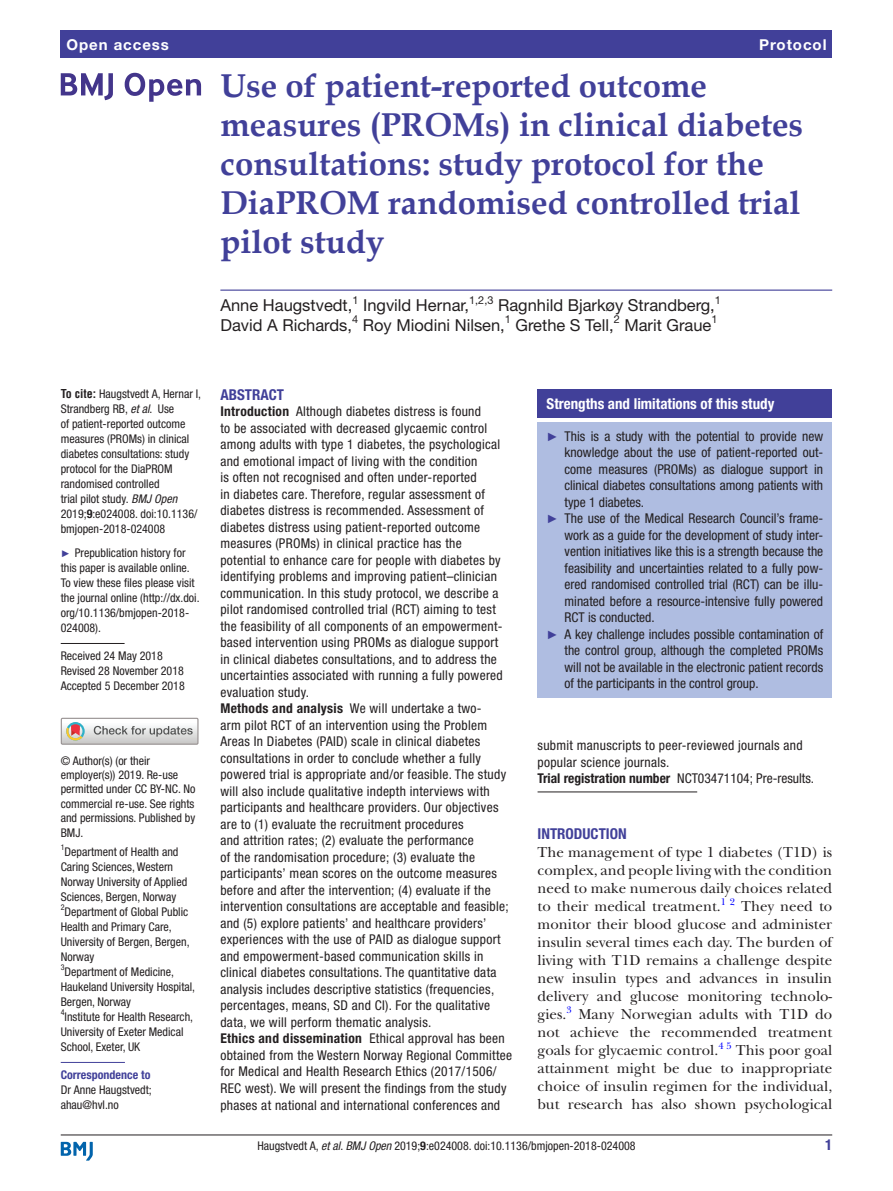
<style>
.page{position:relative;width:893px;height:1191px;background:#fff}
.page>*{position:absolute;margin:0;border:0;box-sizing:border-box;transform-origin:0 0}
.t1{font:700 33px/39px "Book Antiqua";color:#414099}
.t2{font:16.5px "Helvetica Neue LT Std";color:#231f20}
.t3{font:15px/18px "New Baskerville";color:#231f20;text-align:justify}
.t4{font:700 condensed 15px "Helvetica Neue LT Std";color:#fff}
.t5{font:700 condensed 15px "Helvetica Neue LT Std";color:#414099}
.t6{font:700 15px "Helvetica Neue LT Std";letter-spacing:.065em;color:#fff}
.t7{font:condensed 13.5px/16.5px "Helvetica Neue LT Std";letter-spacing:.02em;color:#231f20}
.t8{font:condensed 13.5px "Helvetica Neue LT Std";color:#231f20}
.t9{font:condensed 12px/15px "Helvetica Neue LT Std";color:#231f20}
.t10{font:700 condensed 12px "Helvetica Neue LT Std";color:#414099}
.t11{font:10.95px "Helvetica Neue LT Std";color:#231f20}
.t12{font:9.9px "New Baskerville";color:#00f}
.t13{font:condensed 7.95px "Helvetica Neue LT Std";color:#231f20}
.s1{font-family:"Helvetica LT Std";font-weight:700}
.s2{font-style:italic}
.s3{font-weight:700}
.s4{font-family:"Arial";font-stretch:normal;font-size:9.75px;color:#414099}
.s5{font-family:"Arial";font-stretch:normal;font-size:12px;color:#414099}
</style>
<div class="page">
<hr style="left:61px;top:1134px;width:771px;height:1px;background:#231f20">
<svg style="left:61px;top:1141px;width:32px;height:19px"></svg>
<div style="left:61px;top:31px;width:771px;height:27px;background:#414099"></div>
<hr style="left:220px;top:289px;width:612px;height:2px;background:#414099">
<hr style="left:61px;top:643px;width:64px;height:1px;background:#231f20">
<hr style="left:61px;top:1062px;width:64px;height:1px;background:#414099">
<svg style="left:61px;top:73px;width:52px;height:27px"></svg>
<svg style="left:125px;top:73px;width:76px;height:29px"></svg>
<div style="left:61px;top:717px;width:138px;height:27px;border:1px solid #969090"></div>
<svg style="left:61px;top:718px;width:137px;height:26px"></svg>
<hr style="left:538px;top:791px;width:159px;height:1px;background:#231f20">
<div style="left:538px;top:389px;width:294px;height:29px;background:#414099"></div>
<div style="left:538px;top:422px;width:294px;height:275px;background:#afbde1"></div>
<p class="t6" style="left:66px;top:35px;width:104px">Open access</p>
<p class="t6" style="left:759px;top:35px;width:69px">Protocol</p>
<h1 class="t1" style="left:220px;top:66px;width:584px">Use of patient-reported outcome measures (PROMs) in clinical diabetes consultations: study protocol for the<br>DiaPROM randomised controlled trial pilot study</h1>
<p class="t2" style="left:220px;top:296px;width:134px">Anne Haugstvedt,</p>
<p class="t11" style="left:352px;top:293px;width:8px">1</p>
<p class="t2" style="left:363px;top:296px;width:108px">Ingvild Hernar,</p>
<p class="t11" style="left:469px;top:293px;width:26px">1,2,3</p>
<p class="t2" style="left:498px;top:296px;width:218px">Ragnhild Bjarkøy Strandberg,</p>
<p class="t11" style="left:715px;top:293px;width:8px">1</p>
<p class="t2" style="left:220px;top:315px;width:133px">David A Richards,</p>
<p class="t11" style="left:352px;top:313px;width:8px">4</p>
<p class="t2" style="left:363px;top:315px;width:144px">Roy Miodini Nilsen,</p>
<p class="t11" style="left:505px;top:313px;width:8px">1</p>
<p class="t2" style="left:516px;top:315px;width:100px">Grethe S Tell,</p>
<p class="t11" style="left:614px;top:313px;width:8px">2</p>
<p class="t2" style="left:624px;top:315px;width:89px">Marit Graue</p>
<p class="t11" style="left:711px;top:313px;width:8px">1</p>
<p class="t9" style="left:61px;top:386px;width:142px"><span class="s1">To cite:</span> Haugstvedt A, Hernar I,<br>Strandberg RB, <span class="s2">et al</span>. Use<br>of patient-reported outcome measures (PROMs) in clinical diabetes consultations: study protocol for the DiaPROM randomised controlled<br>trial pilot study. <span class="s2">BMJ Open<br></span>2019;<span class="s3">9</span>:e024008. doi:10.1136/ bmjopen-2018-024008</p>
<p class="t9" style="left:61px;top:545px;width:140px"><span class="s4">►</span> Prepublication history for this paper is available online.<br>To view these files please visit the journal online (http://dx.doi. org/10.1136/bmjopen-2018-<br>024008).</p>
<p class="t9" style="left:61px;top:648px;width:126px">Received 24 May 2018<br>Revised 28 November 2018<br>Accepted 5 December 2018</p>
<p class="t9" style="left:61px;top:753px;width:136px;line-height:14.4px">© Author(s) (or their employer(s)) 2019. Re-use permitted under CC BY-NC. No commercial re-use. See rights and permissions. Published by<br>BMJ.</p>
<p class="t13" style="left:61px;top:843px;width:5px">1</p>
<p class="t9" style="left:61px;top:844px;width:128px;text-indent:4px">Department of Health and<br>Caring Sciences, Western<br>Norway University of Applied<br>Sciences, Bergen, Norway</p>
<p class="t13" style="left:61px;top:903px;width:5px">2</p>
<p class="t9" style="left:61px;top:904px;width:130px;text-indent:4px">Department of Global Public<br>Health and Primary Care,<br>University of Bergen, Bergen,<br>Norway</p>
<p class="t13" style="left:61px;top:963px;width:5px">3</p>
<p class="t9" style="left:61px;top:964px;width:136px;text-indent:4px">Department of Medicine,<br>Haukeland University Hospital,<br>Bergen, Norway<br><sup>4</sup>Institute for Health Research,<br>University of Exeter Medical<br>School, Exeter, UK</p>
<p class="t10" style="left:61px;top:1067px;width:91px">Correspondence to</p>
<p class="t9" style="left:61px;top:1082px;width:93px">Dr Anne Haugstvedt; ahau@hvl.no</p>
<p class="t5" style="left:220px;top:385px;width:65px">Abstract</p>
<p class="t7" style="left:220px;top:403px;width:293px"><span class="s3">Introduction</span> Although diabetes distress is found<br>to be associated with decreased glycaemic control among adults with type 1 diabetes, the psychological and emotional impact of living with the condition<br>is often not recognised and often under-reported<br>in diabetes care. Therefore, regular assessment of diabetes distress is recommended. Assessment of diabetes distress using patient-reported outcome measures (PROMs) in clinical practice has the<br>potential to enhance care for people with diabetes by identifying problems and improving patient–clinician communication. In this study protocol, we describe a pilot randomised controlled trial (RCT) aiming to test the feasibility of all components of an empowerment&shy;based intervention using PROMs as dialogue support<br>in clinical diabetes consultations, and to address the uncertainties associated with running a fully powered evaluation study.<br><span class="s3">Methods and analysis</span> We will undertake a two-<br>arm pilot RCT of an intervention using the Problem Areas In Diabetes (PAID) scale in clinical diabetes consultations in order to conclude whether a fully powered trial is appropriate and/or feasible. The study will also include qualitative indepth interviews with participants and healthcare providers. Our objectives are to (1) evaluate the recruitment procedures<br>and attrition rates; (2) evaluate the performance<br>of the randomisation procedure; (3) evaluate the participants’ mean scores on the outcome measures before and after the intervention; (4) evaluate if the intervention consultations are acceptable and feasible; and (5) explore patients’ and healthcare providers’ experiences with the use of PAID as dialogue support and empowerment-based communication skills in clinical diabetes consultations. The quantitative data analysis includes descriptive statistics (frequencies, percentages, means, SD and CI). For the qualitative data, we will perform thematic analysis.<br><span class="s3">Ethics and dissemination</span> Ethical approval has been obtained from the Western Norway Regional Committee for Medical and Health Research Ethics (2017/1506/ REC west). We will present the findings from the study phases at national and international conferences and</p>
<p class="t4" style="left:547px;top:394px;width:229px">Strengths and limitations of this study</p>
<p class="t8" style="left:547px;top:428px;width:278px"><span class="s5">►</span> This is a study with the potential to provide new</p>
<p class="t8" style="left:565px;top:444px;width:260px">knowledge about the use of patient-reported out-</p>
<p class="t8" style="left:565px;top:461px;width:260px">come measures (PROMs) as dialogue support in</p>
<p class="t8" style="left:565px;top:477px;width:260px">clinical diabetes consultations among patients with</p>
<p class="t8" style="left:565px;top:494px;width:81px">type 1 diabetes.</p>
<p class="t8" style="left:547px;top:510px;width:278px"><span class="s5">►</span> The use of the Medical Research Council’s frame-</p>
<p class="t8" style="left:565px;top:527px;width:260px">work as a guide for the development of study inter-</p>
<p class="t8" style="left:565px;top:543px;width:260px">vention initiatives like this is a strength because the</p>
<p class="t8" style="left:565px;top:560px;width:260px">feasibility and uncertainties related to a fully pow-</p>
<p class="t8" style="left:565px;top:576px;width:260px">ered randomised controlled trial (RCT) can be illu-</p>
<p class="t8" style="left:565px;top:593px;width:260px">minated before a resource-intensive fully powered</p>
<p class="t8" style="left:565px;top:609px;width:92px">RCT is conducted.</p>
<p class="t8" style="left:547px;top:626px;width:278px"><span class="s5">►</span> A key challenge includes possible contamination of</p>
<p class="t8" style="left:565px;top:642px;width:260px">the control group, although the completed PROMs</p>
<p class="t8" style="left:565px;top:659px;width:260px">will not be available in the electronic patient records</p>
<p class="t8" style="left:565px;top:675px;width:196px">of the participants in the control group.</p>
<p class="t7" style="left:538px;top:737px;width:278px">submit manuscripts to peer-reviewed journals and popular science journals.<br><span class="s3">Trial registration number</span> NCT03471104; Pre-results.</p>
<p class="t5" style="left:538px;top:825px;width:91px">Introduction</p>
<p class="t3" style="left:538px;top:843px;width:296px">The management of type 1 diabetes (T1D) is complex, and people living with the condition need to make numerous daily choices related to their medical treatment.</p>
<p class="t12" style="left:721px;top:895px;width:16px">1 2</p>
<p class="t3" style="left:538px;top:897px;width:296px;text-indent:204px">They need to monitor their blood glucose and administer insulin several times each day. The burden of living with T1D remains a challenge despite new insulin types and advances in insulin delivery and glucose monitoring technolo&shy;gies.<sup>3</sup></p>
<p class="t3" style="left:538px;top:1005px;width:296px;text-indent:41px">Many Norwegian adults with T1D do not achieve the recommended treatment goals for glycaemic control.</p>
<p class="t12" style="left:718px;top:1039px;width:15px">4 5</p>
<p class="t3" style="left:538px;top:1041px;width:296px;text-indent:198px">This poor goal attainment might be due to inappropriate choice of insulin regimen for the individual, but research has also shown psychological</p>
<p class="t9" style="left:257px;top:1137px;width:380px">Haugstvedt A, <span class="s2">et al</span>. <span class="s2">BMJ Open</span> 2019;<span class="s3">9</span>:e024008. doi:10.1136/bmjopen-2018-024008</p>
<p class="t5" style="left:825px;top:1135px;width:9px">1</p>
</div>
